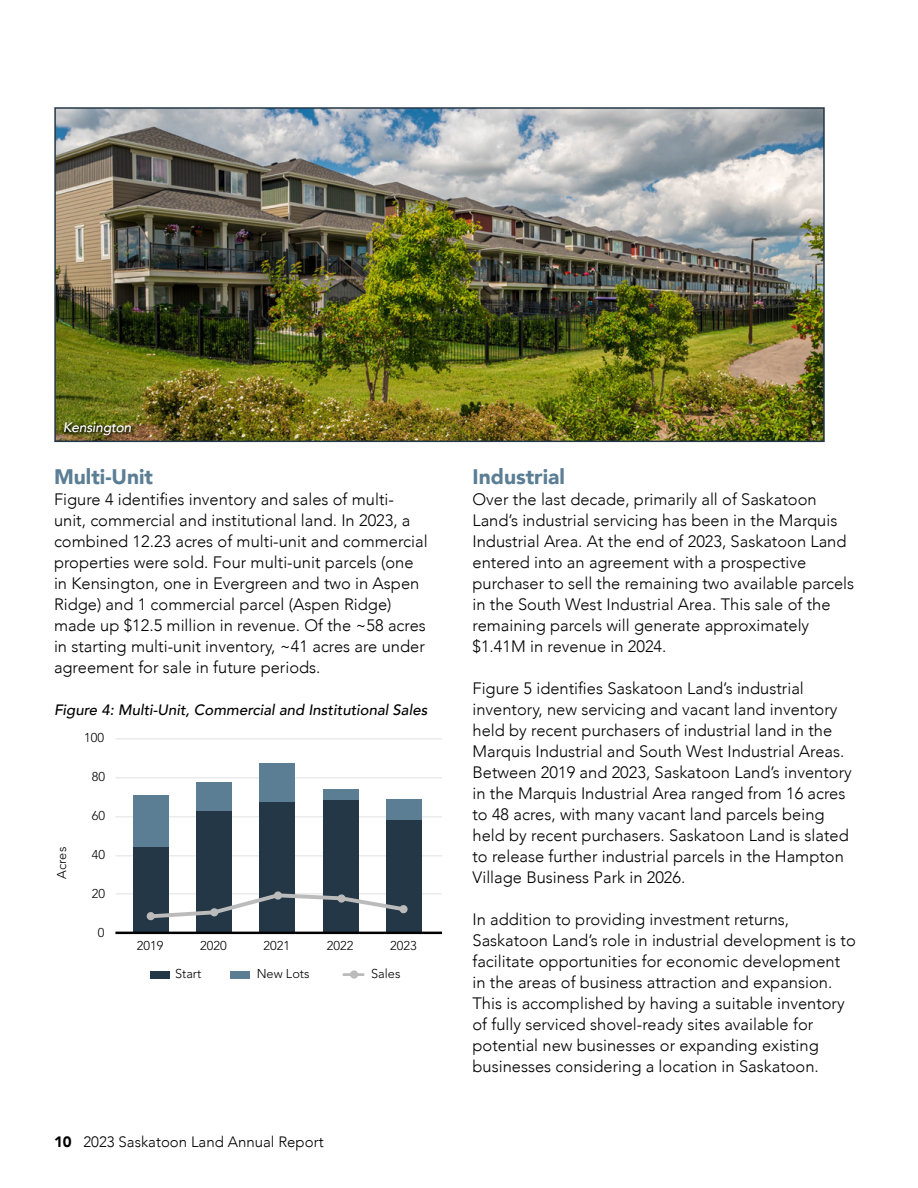
<style>
.page{position:relative;width:918px;height:1188px;background:#fff}
.page>*{position:absolute;margin:0;border:0;box-sizing:border-box;transform-origin:0 0}
.t1{font:900 21px "Avenir";color:#5b7e95}
.t2{font:300 16.5px/21px "Avenir";color:#000}
.t3{font:italic 500 15px "Avenir";color:#000}
.t4{font:300 15px "Avenir";color:#000}
.t5{font:italic 13.5px "Avenir";color:#fff}
.t6{font:300 12.75px "Avenir LT Std";color:#000}
.s1{font-weight:900}
</style>
<div class="page">
<hr style="left:115px;top:893px;width:327px;height:1px;background:#e2e3e4">
<hr style="left:115px;top:855px;width:327px;height:1px;background:#e2e3e4">
<hr style="left:115px;top:816px;width:327px;height:1px;background:#e2e3e4">
<hr style="left:115px;top:777px;width:327px;height:1px;background:#e2e3e4">
<hr style="left:115px;top:738px;width:327px;height:1px;background:#e2e3e4">
<div style="left:386px;top:820px;width:36px;height:113px;background:#243746"></div>
<div style="left:386px;top:799px;width:36px;height:21px;background:#5c7e95"></div>
<div style="left:323px;top:800px;width:36px;height:133px;background:#243746"></div>
<div style="left:323px;top:789px;width:36px;height:11px;background:#5c7e95"></div>
<div style="left:260px;top:802px;width:35px;height:131px;background:#243746"></div>
<div style="left:260px;top:763px;width:35px;height:39px;background:#5c7e95"></div>
<div style="left:196px;top:811px;width:36px;height:122px;background:#243746"></div>
<div style="left:196px;top:782px;width:36px;height:29px;background:#5c7e95"></div>
<div style="left:133px;top:847px;width:36px;height:86px;background:#243746"></div>
<div style="left:133px;top:795px;width:36px;height:52px;background:#5c7e95"></div>
<hr style="left:115px;top:932px;width:327px;height:2px;background:#000">
<svg style="left:155px;top:891px;width:244px;height:29px"></svg>
<div style="left:147px;top:912px;width:8px;height:8px;background:#bbb;border-radius:3px"></div>
<div style="left:146px;top:912px;width:9px;height:9px;border:2px solid #bbb;border-radius:3px"></div>
<div style="left:151px;top:971px;width:19px;height:7px;background:#243746"></div>
<div style="left:231px;top:971px;width:19px;height:7px;background:#5c7e95"></div>
<hr style="left:344px;top:973px;width:19px;height:3px;background:#bbb">
<div style="left:350px;top:970px;width:9px;height:9px;border:2px solid #bbb;border-radius:3px"></div>
<div style="left:211px;top:909px;width:7px;height:7px;background:#bbb;border-radius:3px"></div>
<div style="left:210px;top:908px;width:9px;height:9px;border:2px solid #bbb;border-radius:3px"></div>
<div style="left:274px;top:892px;width:8px;height:7px;background:#bbb;border-radius:3px"></div>
<div style="left:274px;top:891px;width:8px;height:9px;border:2px solid #bbb;border-radius:3px"></div>
<div style="left:338px;top:895px;width:7px;height:7px;background:#bbb;border-radius:3px"></div>
<div style="left:337px;top:894px;width:9px;height:9px;border:2px solid #bbb;border-radius:3px"></div>
<div style="left:400px;top:905px;width:7px;height:8px;background:#bbb;border-radius:3px"></div>
<div style="left:399px;top:905px;width:9px;height:9px;border:2px solid #bbb;border-radius:3px"></div>
<img style="left:57px;top:110px;width:765px;height:329px">
<div style="left:54px;top:107px;width:771px;height:335px;border:2px solid #243746"></div>
<div style="left:63px;top:422px;width:72px;height:17px;background:#000;opacity:.75"></div>
<p class="t5" style="left:63px;top:420px;width:70px">Kensington</p>
<p class="t1" style="left:54px;top:458px;width:101px">Multi-Unit</p>
<p class="t2" style="left:54px;top:489px;width:375px">Figure 4 identifies inventory and sales of multi&shy;unit, commercial and institutional land. In 2023, a combined 12.23 acres of multi-unit and commercial properties were sold. Four multi-unit parcels (one in Kensington, one in Evergreen and two in Aspen Ridge) and 1 commercial parcel (Aspen Ridge) made up $12.5 million in revenue. Of the ~58 acres in starting multi-unit inventory, ~41 acres are under agreement for sale in future periods.</p>
<p class="t3" style="left:54px;top:701px;width:375px">Figure 4: Multi-Unit, Commercial and Institutional Sales</p>
<p class="t6" style="left:84px;top:730px;width:21px">100</p>
<p class="t6" style="left:92px;top:769px;width:15px">80</p>
<p class="t6" style="left:54px;top:879px;width:33px;rotate:-90deg">Acres</p>
<p class="t6" style="left:92px;top:808px;width:15px">60</p>
<p class="t6" style="left:92px;top:847px;width:15px">40</p>
<p class="t6" style="left:92px;top:886px;width:15px">20</p>
<p class="t6" style="left:98px;top:925px;width:8px">0</p>
<p class="t6" style="left:137px;top:938px;width:28px">2019</p>
<p class="t6" style="left:200px;top:938px;width:28px">2020</p>
<p class="t6" style="left:264px;top:938px;width:28px">2021</p>
<p class="t6" style="left:327px;top:938px;width:28px">2022</p>
<p class="t6" style="left:390px;top:938px;width:28px">2023</p>
<p class="t6" style="left:175px;top:967px;width:28px">Start</p>
<p class="t6" style="left:257px;top:967px;width:54px">New Lots</p>
<p class="t6" style="left:371px;top:967px;width:31px">Sales</p>
<p class="t4" style="left:54px;top:1133px;width:271px"><span class="s1">10</span> 2023 Saskatoon Land Annual Report</p>
<p class="t1" style="left:472px;top:458px;width:94px">Industrial</p>
<p class="t2" style="left:472px;top:489px;width:383px">Over the last decade, primarily all of Saskatoon Land’s industrial servicing has been in the Marquis Industrial Area. At the end of 2023, Saskatoon Land entered into an agreement with a prospective purchaser to sell the remaining two available parcels in the South West Industrial Area. This sale of the remaining parcels will generate approximately $1.41M in revenue in 2024.</p>
<p class="t2" style="left:472px;top:678px;width:381px">Figure 5 identifies Saskatoon Land’s industrial inventory, new servicing and vacant land inventory held by recent purchasers of industrial land in the Marquis Industrial and South West Industrial Areas.<br>Between 2019 and 2023, Saskatoon Land’s inventory in the Marquis Industrial Area ranged from 16 acres to 48 acres, with many vacant land parcels being held by recent purchasers. Saskatoon Land is slated to release further industrial parcels in the Hampton Village Business Park in 2026.</p>
<p class="t2" style="left:472px;top:909px;width:385px">In addition to providing investment returns, Saskatoon Land’s role in industrial development is to facilitate opportunities for economic development in the areas of business attraction and expansion.<br>This is accomplished by having a suitable inventory of fully serviced shovel-ready sites available for potential new businesses or expanding existing businesses considering a location in Saskatoon.</p>
</div>
